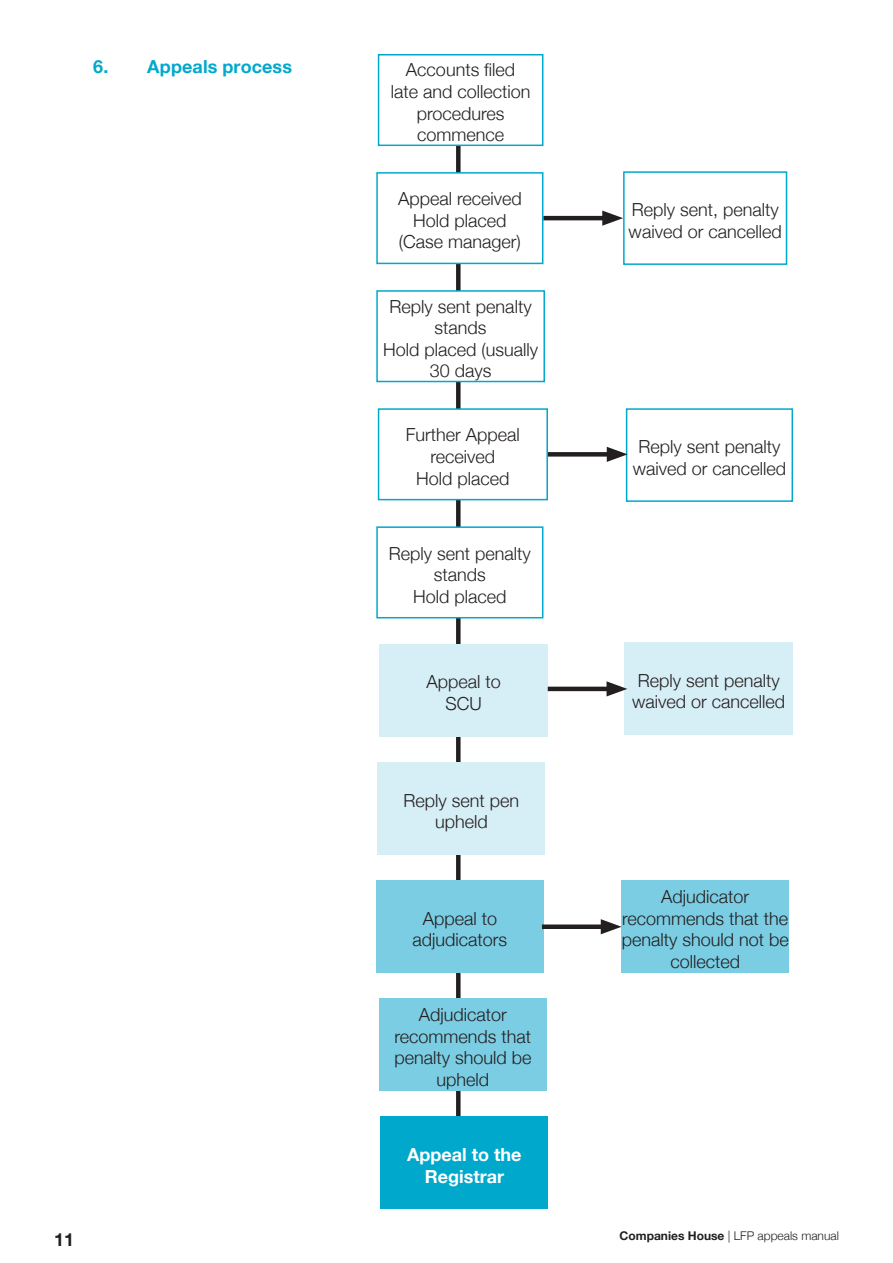
<style>
.page{position:relative;width:893px;height:1263px;background:#fff}
.page>*{position:absolute;margin:0;border:0;box-sizing:border-box;transform-origin:0 0}
.t1{font:300 18px/21.6px "Helvetica Neue";color:#231f20;text-align:center}
.t2{font:700 18px/21.6px "Helvetica Neue";color:#fff;text-align:center}
.Question_Heading_Sty{font:700 18px "Helvetica Neue";letter-spacing:.01em;color:#00a9cc}
.t3{font:700 18px "Helvetica Neue";color:#231f20}
.t4{font:300 12px "Helvetica Neue";color:#231f20}
.s1{font-weight:700}
</style>
<div class="page">
<div style="left:456px;top:120px;width:5px;height:1021px;background:#231f20"></div>
<div style="left:379px;top:55px;width:164px;height:90px;background:#fff"></div>
<div style="left:378px;top:54px;width:165px;height:92px;border:2px solid #00a9cc"></div>
<div style="left:377px;top:173px;width:166px;height:90px;background:#fff"></div>
<div style="left:376px;top:172px;width:167px;height:92px;border:2px solid #00a9cc"></div>
<div style="left:623px;top:171px;width:164px;height:94px;border:2px solid #00a9cc"></div>
<div style="left:626px;top:408px;width:167px;height:94px;border:2px solid #00a9cc"></div>
<div style="left:379px;top:409px;width:168px;height:91px;background:#fff"></div>
<div style="left:378px;top:408px;width:170px;height:92px;border:2px solid #00a9cc"></div>
<div style="left:377px;top:527px;width:166px;height:91px;background:#fff"></div>
<div style="left:376px;top:526px;width:167px;height:92px;border:2px solid #00a9cc"></div>
<div style="left:378px;top:763px;width:167px;height:92px;background:#d6eef5"></div>
<div style="left:376px;top:881px;width:167px;height:92px;background:#7bcde3"></div>
<div style="left:622px;top:881px;width:167px;height:92px;background:#7bcde3"></div>
<div style="left:379px;top:999px;width:167px;height:92px;background:#7bcde3"></div>
<div style="left:379px;top:644px;width:169px;height:92px;background:#d6eef5"></div>
<div style="left:624px;top:643px;width:169px;height:92px;background:#d6eef5"></div>
<div style="left:377px;top:291px;width:167px;height:90px;background:#fff"></div>
<div style="left:376px;top:290px;width:169px;height:92px;border:2px solid #00a9cc"></div>
<hr style="left:543px;top:216px;width:67px;height:4px;background:#231f20">
<svg style="left:602px;top:211px;width:21px;height:15px"></svg>
<div style="left:548px;top:452px;width:67px;height:5px;background:#231f20"></div>
<svg style="left:607px;top:447px;width:21px;height:15px"></svg>
<hr style="left:548px;top:687px;width:67px;height:4px;background:#231f20">
<svg style="left:606px;top:681px;width:21px;height:15px"></svg>
<div style="left:381px;top:1117px;width:167px;height:92px;background:#00a9cc"></div>
<div style="left:542px;top:924px;width:67px;height:5px;background:#231f20"></div>
<svg style="left:601px;top:919px;width:21px;height:15px"></svg>
<p class="Question_Heading_Sty" style="left:93px;top:52px;width:200px">6. Appeals process</p>
<p class="t1" style="left:391px;top:58px;width:141px">Accounts filed late and collection procedures commence</p>
<p class="t1" style="left:398px;top:187px;width:125px">Appeal received</p>
<p class="t1" style="left:413px;top:209px;width:95px">Hold placed</p>
<p class="t1" style="left:399px;top:230px;width:124px">(Case manager)</p>
<p class="t1" style="left:390px;top:294px;width:144px">Reply sent penalty stands</p>
<p class="t1" style="left:383px;top:337px;width:157px">Hold placed (usually<br>30 days</p>
<p class="t1" style="left:406px;top:423px;width:116px">Further Appeal received</p>
<p class="t1" style="left:416px;top:466px;width:95px">Hold placed</p>
<p class="t1" style="left:389px;top:541px;width:144px">Reply sent penalty stands</p>
<p class="t1" style="left:413px;top:584px;width:95px">Hold placed</p>
<p class="t1" style="left:426px;top:670px;width:76px">Appeal to</p>
<p class="t1" style="left:445px;top:692px;width:38px">SCU</p>
<p class="t3" style="left:54px;top:1225px;width:22px">11</p>
<p class="t1" style="left:404px;top:788px;width:117px">Reply sent pen upheld</p>
<p class="t1" style="left:413px;top:906px;width:96px">Appeal to adjudicators</p>
<p class="t1" style="left:394px;top:1003px;width:139px">Adjudicator recommends that penalty should be upheld</p>
<p class="t2" style="left:407px;top:1144px;width:116px">Appeal to the<br>Registrar</p>
<p class="t1" style="left:632px;top:198px;width:149px">Reply sent, penalty</p>
<p class="t1" style="left:629px;top:219px;width:155px">waived or cancelled</p>
<p class="t1" style="left:638px;top:435px;width:144px">Reply sent penalty</p>
<p class="t1" style="left:633px;top:456px;width:155px">waived or cancelled</p>
<p class="t1" style="left:632px;top:668px;width:155px">Reply sent penalty waived or cancelled</p>
<p class="t1" style="left:622px;top:885px;width:169px">Adjudicator recommends that the penalty should not be collected</p>
<p class="t4" style="left:620px;top:1226px;width:221px"><span class="s1">Companies House</span> | LFP appeals manual</p>
</div>
